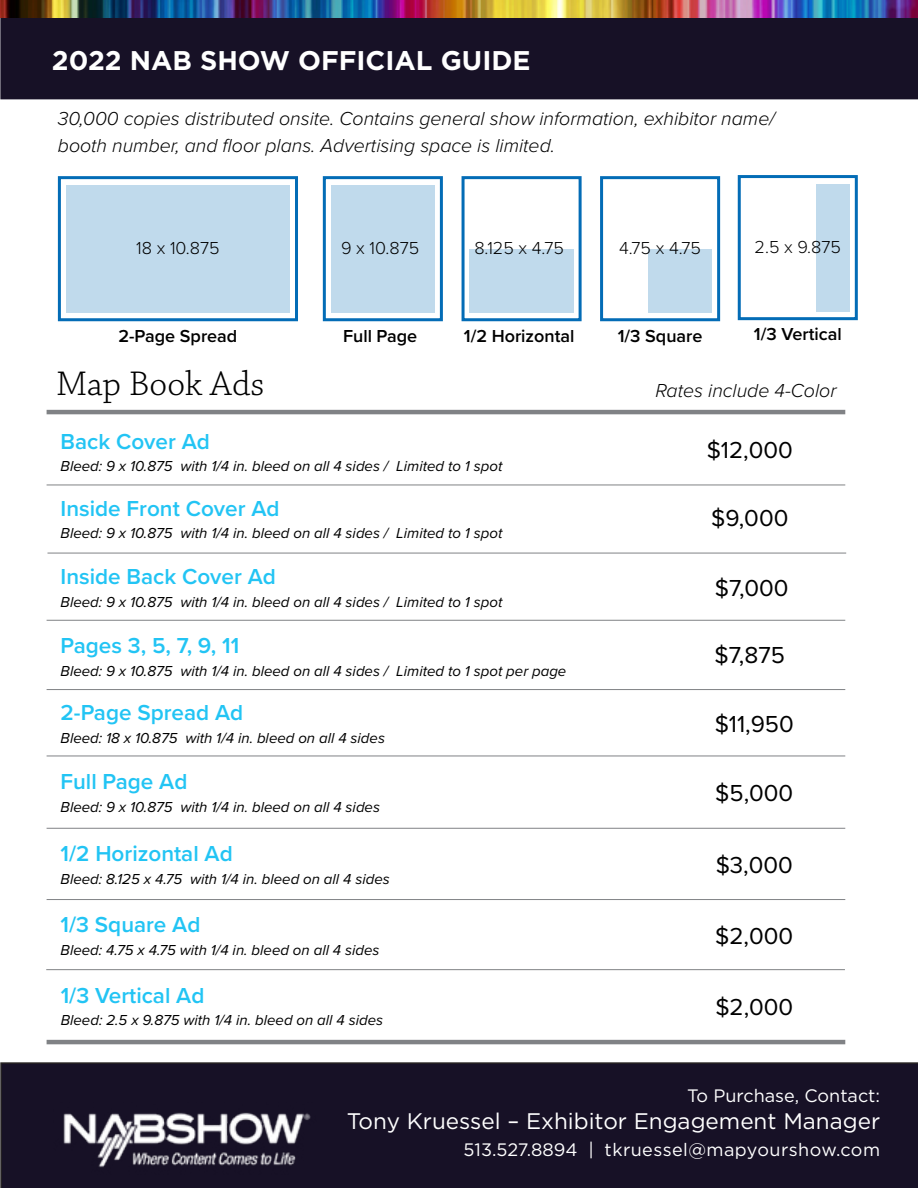
<style>
.page{position:relative;width:918px;height:1188px;background:#fff}
.page>*{position:absolute;margin:0;border:0;box-sizing:border-box;transform-origin:0 0}
.t1{font:300 36px "Chaparral Pro";color:#000}
.t2{font:700 27px "Gotham";color:#fff}
.t3{font:24px "Proxima Nova";color:#000}
.t4{font:600 22.5px "Proxima Nova";color:#22c4f4}
.t5{font:22.5px "Gotham";color:#fff}
.t6{font:italic 300 19.5px/27px "Proxima Nova";color:#000}
.t7{font:600 18px "Proxima Nova";color:#000}
.t8{font:300 18px "Proxima Nova";color:#000}
.t9{font:18px "Gotham";letter-spacing:.025em;color:#fff}
.t10{font:18px "Gotham";color:#fff}
.t11{font:italic 15px "Proxima Nova";color:#000}
</style>
<div class="page">
<div style="left:0;top:17px;width:918px;height:82px;background:#171126"></div>
<div style="left:0;top:1062px;width:918px;height:126px;background:#171126"></div>
<img style="left:0;top:0;width:918px;height:17px">
<img style="left:53px;top:1103px;width:268px;height:71px">
<div style="left:462px;top:176px;width:120px;height:145px;border:3px solid #036cb6"></div>
<div style="left:738px;top:175px;width:120px;height:145px;border:3px solid #036cb6"></div>
<div style="left:600px;top:176px;width:120px;height:145px;border:3px solid #036cb6"></div>
<div style="left:323px;top:176px;width:120px;height:145px;border:3px solid #036cb6"></div>
<div style="left:58px;top:176px;width:240px;height:145px;border:3px solid #036cb6"></div>
<div style="left:469px;top:249px;width:105px;height:64px;background:#c0daec"></div>
<div style="left:816px;top:184px;width:33px;height:127px;background:#c0daec"></div>
<div style="left:649px;top:249px;width:63px;height:63px;background:#c0daec"></div>
<div style="left:331px;top:185px;width:104px;height:127px;background:#c0daec"></div>
<div style="left:66px;top:185px;width:224px;height:127px;background:#c0daec"></div>
<hr style="left:47px;top:485px;width:798px;height:1px;background:#808285">
<hr style="left:47px;top:620px;width:798px;height:1px;background:#808285">
<hr style="left:47px;top:689px;width:798px;height:1px;background:#808285">
<hr style="left:47px;top:756px;width:798px;height:1px;background:#808285">
<hr style="left:47px;top:828px;width:798px;height:1px;background:#808285">
<hr style="left:47px;top:899px;width:798px;height:1px;background:#808285">
<hr style="left:47px;top:1040px;width:798px;height:4px;background:#808285">
<hr style="left:47px;top:410px;width:798px;height:4px;background:#808285">
<hr style="left:46px;top:969px;width:799px;height:1px;background:#808285">
<hr style="left:47px;top:553px;width:799px;height:1px;background:#808285">
<h2 class="t2" style="left:52px;top:43px;width:480px">2022 NAB SHOW OFFICIAL GUIDE</h2>
<h3 class="t6" style="left:58px;top:104px;width:719px">30,000 copies distributed onsite. Contains general show information, exhibitor name/ booth number, and floor plans. Advertising space is limited.</h3>
<p class="t8" style="left:136px;top:235px;width:85px">18 x 10.875</p>
<p class="t8" style="left:341px;top:235px;width:80px">9 x 10.875</p>
<p class="t8" style="left:474px;top:235px;width:91px">8.125 x 4.75</p>
<p class="t8" style="left:619px;top:235px;width:84px">4.75 x 4.75</p>
<p class="t8" style="left:755px;top:234px;width:88px">2.5 x 9.875</p>
<p class="t7" style="left:118px;top:322px;width:120px">2-Page Spread</p>
<p class="t7" style="left:343px;top:322px;width:76px">Full Page</p>
<p class="t7" style="left:464px;top:322px;width:112px">1/2 Horizontal</p>
<p class="t7" style="left:618px;top:322px;width:86px">1/3 Square</p>
<p class="t7" style="left:754px;top:321px;width:89px">1/3 Vertical</p>
<h1 class="t1" style="left:56px;top:364px;width:210px">Map Book Ads</h1>
<h3 class="t6" style="left:656px;top:376px;width:183px">Rates include 4-Color</h3>
<h3 class="t4" style="left:61px;top:424px;width:151px">Back Cover Ad</h3>
<p class="t11" style="left:61px;top:455px;width:443px">Bleed: 9 x 10.875 with 1/4 in. bleed on all 4 sides / Limited to 1 spot</p>
<h3 class="t4" style="left:61px;top:492px;width:220px">Inside Front Cover Ad</h3>
<p class="t11" style="left:61px;top:522px;width:443px">Bleed: 9 x 10.875 with 1/4 in. bleed on all 4 sides / Limited to 1 spot</p>
<h3 class="t4" style="left:61px;top:560px;width:217px">Inside Back Cover Ad</h3>
<p class="t11" style="left:61px;top:591px;width:443px">Bleed: 9 x 10.875 with 1/4 in. bleed on all 4 sides / Limited to 1 spot</p>
<h3 class="t4" style="left:61px;top:629px;width:180px">Pages 3, 5, 7, 9, 11</h3>
<p class="t11" style="left:61px;top:660px;width:507px">Bleed: 9 x 10.875 with 1/4 in. bleed on all 4 sides / Limited to 1 spot per page</p>
<h3 class="t4" style="left:61px;top:696px;width:184px">2-Page Spread Ad</h3>
<p class="t11" style="left:61px;top:727px;width:326px">Bleed: 18 x 10.875 with 1/4 in. bleed on all 4 sides</p>
<h3 class="t4" style="left:61px;top:765px;width:128px">Full Page Ad</h3>
<p class="t11" style="left:61px;top:795px;width:321px">Bleed: 9 x 10.875 with 1/4 in. bleed on all 4 sides</p>
<h3 class="t4" style="left:61px;top:837px;width:174px">1/2 Horizontal Ad</h3>
<p class="t11" style="left:61px;top:867px;width:331px">Bleed: 8.125 x 4.75 with 1/4 in. bleed on all 4 sides</p>
<h3 class="t4" style="left:61px;top:908px;width:141px">1/3 Square Ad</h3>
<p class="t11" style="left:61px;top:939px;width:321px">Bleed: 4.75 x 4.75 with 1/4 in. bleed on all 4 sides</p>
<h3 class="t4" style="left:61px;top:978px;width:145px">1/3 Vertical Ad</h3>
<p class="t11" style="left:61px;top:1009px;width:324px">Bleed: 2.5 x 9.875 with 1/4 in. bleed on all 4 sides</p>
<h3 class="t3" style="left:707px;top:433px;width:88px">$12,000</h3>
<h3 class="t3" style="left:711px;top:500px;width:79px">$9,000</h3>
<h3 class="t3" style="left:715px;top:570px;width:75px">$7,000</h3>
<h3 class="t3" style="left:715px;top:637px;width:72px">$7,875</h3>
<h3 class="t3" style="left:715px;top:706px;width:81px">$11,950</h3>
<h3 class="t3" style="left:715px;top:775px;width:79px">$5,000</h3>
<h3 class="t3" style="left:716px;top:847px;width:79px">$3,000</h3>
<h3 class="t3" style="left:715px;top:918px;width:79px">$2,000</h3>
<h3 class="t3" style="left:715px;top:989px;width:79px">$2,000</h3>
<p class="t10" style="left:687px;top:1085px;width:195px">To Purchase, Contact:</p>
<h3 class="t5" style="left:347px;top:1107px;width:535px">Tony Kruessel – Exhibitor Engagement Manager</h3>
<p class="t9" style="left:464px;top:1139px;width:418px">513.527.8894 | tkruessel@mapyourshow.com</p>
</div>
